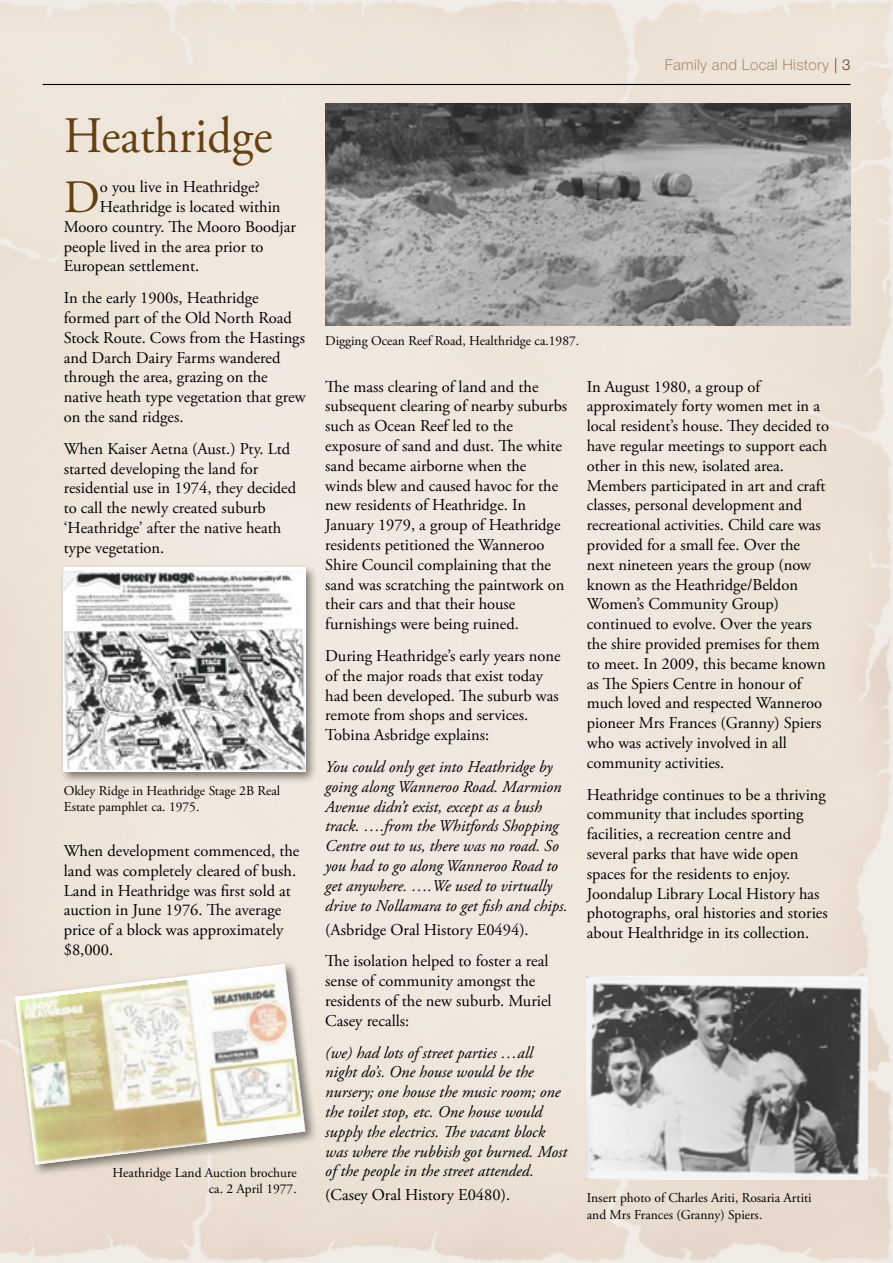
<style>
.page{position:relative;width:893px;height:1263px;background:#fff}
.page>*{position:absolute;margin:0;border:0;box-sizing:border-box;transform-origin:0 0}
.heading{font:51px "Adobe Garamond Pro";color:#654012;scale:.94 1}
.body_text_nested_sty{font:46.35px "Adobe Garamond Pro";color:#654012}
.body_text{font:16.5px/19.8px "Adobe Garamond Pro";color:#000}
.body_text-2{font:italic 16.5px/19.8px "Adobe Garamond Pro";color:#000}
.body_text_nested_sty-2{font:16.5px "Adobe Garamond Pro";color:#000}
.t1{font:300 15px "Helvetica Neue";letter-spacing:.02em;color:#a98c6e}
.body_text-3{font:13.5px/16.2px "Adobe Garamond Pro";color:#000}
.s1{color:#654012}
</style>
<div class="page">
<img style="left:0;top:0;width:893px;height:1263px">
<hr style="left:43px;top:84px;width:807px;height:1px;background:#000">
<div style="left:60px;top:564px;width:258px;height:219px;background:#000;opacity:.5"></div>
<img style="left:64px;top:570px;width:241px;height:201px">
<div style="left:12px;top:960px;width:306px;height:216px;background:#000;opacity:.5"></div>
<img style="left:15px;top:967px;width:290px;height:198px">
<img style="left:325px;top:104px;width:525px;height:222px">
<img style="left:587px;top:977px;width:281px;height:202px">
<p class="heading" style="left:64px;top:105px;width:223px">Heathridge</p>
<p class="body_text_nested_sty" style="left:64px;top:169px;width:38px">D</p>
<p class="body_text_nested_sty-2" style="left:100px;top:177px;width:161px">o you live in Heathridge?</p>
<p class="body_text_nested_sty-2" style="left:100px;top:197px;width:182px">Heathridge is located within</p>
<p class="body_text_nested_sty-2" style="left:64px;top:217px;width:234px">Mooro country. The Mooro Boodjar</p>
<p class="body_text_nested_sty-2" style="left:64px;top:236px;width:201px">people lived in the area prior to</p>
<p class="body_text_nested_sty-2" style="left:64px;top:256px;width:137px">European settlement.</p>
<p class="body_text" style="left:64px;top:289px;width:243px">In the early 1900s, Heathridge formed part of the Old North Road<br>Stock Route. Cows from the Hastings and Darch Dairy Farms wandered through the area, grazing on the native heath type vegetation that grew on the sand ridges.</p>
<p class="body_text" style="left:64px;top:439px;width:234px">When Kaiser Aetna (Aust.) Pty. Ltd started developing the land for residential use in 1974, they decided to call the newly created suburb ‘Heathridge’ after the native heath type vegetation.</p>
<p class="body_text-3" style="left:64px;top:783px;width:218px">Okley Ridge in Heathridge Stage 2B Real<br>Estate pamphlet ca. 1975.</p>
<p class="body_text" style="left:64px;top:841px;width:237px">When development commenced, the land was completely cleared of bush.<br>Land in Heathridge was first sold at auction in June 1976. The average price of a block was approximately $8,000.</p>
<p class="body_text-3" style="left:113px;top:1165px;width:186px;text-align:right">Heathridge Land Auction brochure ca. 2 April 1977.</p>
<p class="t1" style="left:665px;top:55px;width:187px">Family and Local History <span class="s1">| 3</span></p>
<p class="body_text-3" style="left:325px;top:333px;width:255px">Digging Ocean Reef Road, Healthridge ca.1987.</p>
<p class="body_text" style="left:325px;top:377px;width:243px">The mass clearing of land and the subsequent clearing of nearby suburbs such as Ocean Reef led to the exposure of sand and dust. The white sand became airborne when the winds blew and caused havoc for the new residents of Heathridge. In January 1979, a group of Heathridge residents petitioned the Wanneroo Shire Council complaining that the sand was scratching the paintwork on their cars and that their house furnishings were being ruined.</p>
<p class="body_text" style="left:325px;top:646px;width:237px">During Heathridge’s early years none of the major roads that exist today had been developed. The suburb was remote from shops and services.<br>Tobina Asbridge explains:</p>
<p class="body_text-2" style="left:325px;top:757px;width:244px">You could only get into Heathridge by going along Wanneroo Road. Marmion Avenue didn’t exist, except as a bush track. ….from the Whitfords Shopping Centre out to us, there was no road. So you had to go along Wanneroo Road to get anywhere. ….We used to virtually drive to Nollamara to get fish and chips.</p>
<p class="body_text" style="left:325px;top:920px;width:205px">(Asbridge Oral History E0494).</p>
<p class="body_text" style="left:325px;top:952px;width:228px">The isolation helped to foster a real sense of community amongst the residents of the new suburb. Muriel<br>Casey recalls:</p>
<p class="body_text-2" style="left:325px;top:1043px;width:244px">(we) had lots of street parties …all night do’s. One house would be the nursery; one house the music room; one the toilet stop, etc. One house would supply the electrics. The vacant block was where the rubbish got burned. Most of the people in the street attended.</p>
<p class="body_text" style="left:325px;top:1186px;width:186px">(Casey Oral History E0480).</p>
<p class="body_text" style="left:587px;top:377px;width:244px">In August 1980, a group of approximately forty women met in a local resident’s house. They decided to have regular meetings to support each other in this new, isolated area.<br>Members participated in art and craft classes, personal development and recreational activities. Child care was provided for a small fee. Over the next nineteen years the group (now known as the Heathridge/Beldon Women’s Community Group) continued to evolve. Over the years the shire provided premises for them to meet. In 2009, this became known as The Spiers Centre in honour of much loved and respected Wanneroo pioneer Mrs Frances (Granny) Spiers who was actively involved in all community activities.</p>
<p class="body_text" style="left:587px;top:785px;width:242px">Heathridge continues to be a thriving community that includes sporting facilities, a recreation centre and several parks that have wide open spaces for the residents to enjoy.<br>Joondalup Library Local History has photographs, oral histories and stories about Healthridge in its collection.</p>
<p class="body_text-3" style="left:587px;top:1190px;width:226px">Insert photo of Charles Ariti, Rosaria Artiti and Mrs Frances (Granny) Spiers.</p>
</div>
